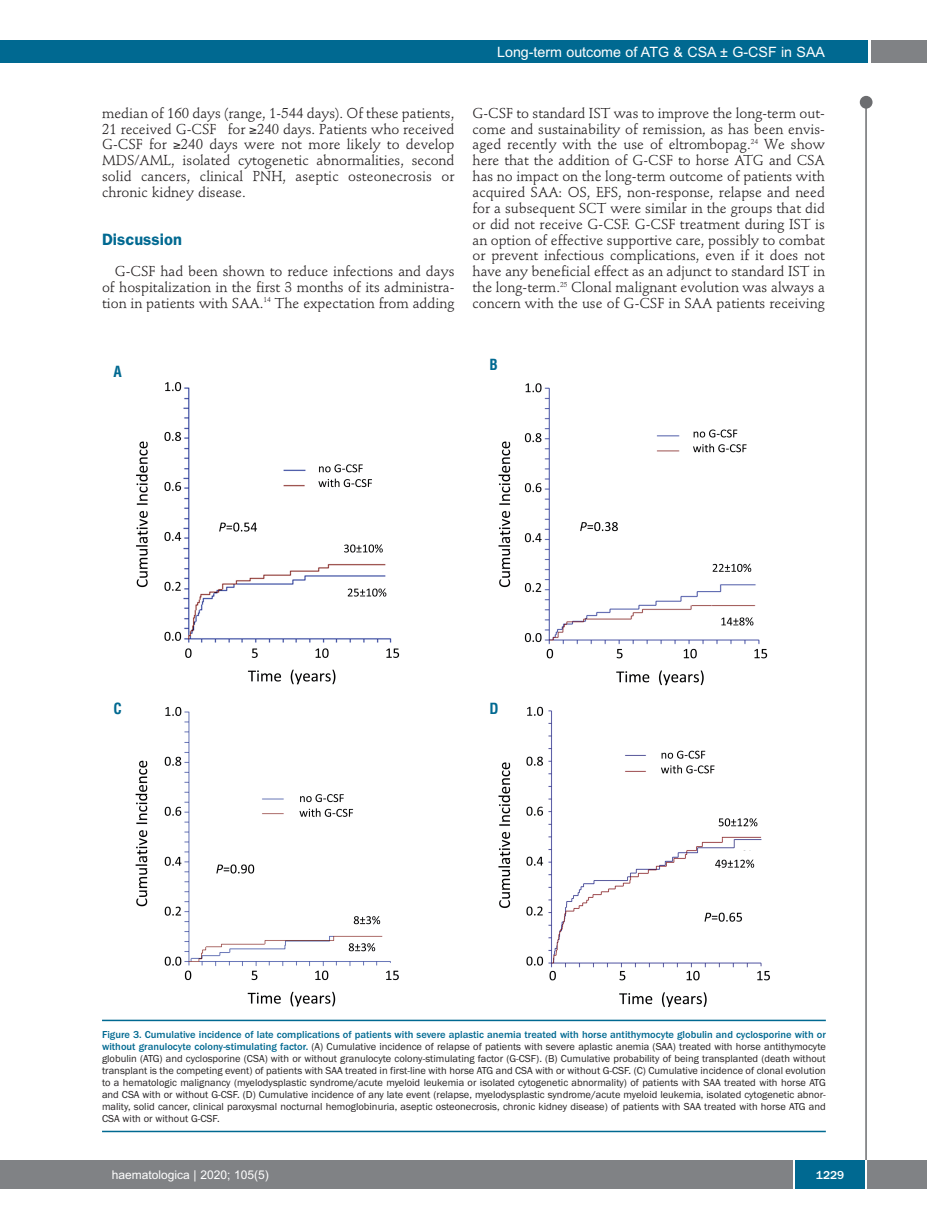
<style>
.page{position:relative;width:927px;height:1225px;background:#fff}
.page>*{position:absolute;margin:0;border:0;box-sizing:border-box;transform-origin:0 0}
.t1{font:600 16.5px "Franklin Gothic";color:#006991}
.t2{font:700 condensed 15px "Helvetica";color:#006991}
.t3{font:14.25px/15.9px "Stempel Schneidler";color:#231f20;text-align:justify}
.t4{font:14.25px "Arial";color:#fff}
.t5{font:12px "Arial";color:#fff}
.t6{font:500 12px "Franklin Gothic";color:#fff}
.t7{font:10.5px/12px "Franklin Gothic";color:#231f20;text-align:justify}
.s1{font-weight:500;color:#006991}
</style>
<div class="page">
<div style="left:860px;top:96px;width:12px;height:13px;background:#6c6d70;border-radius:50%"></div>
<hr style="left:865px;top:98px;width:2px;height:1062px;background:#6c6d70">
<div style="left:871px;top:40px;width:56px;height:22px;background:#808285"></div>
<div style="left:18px;top:40px;width:849px;height:22px;background:#006991"></div>
<div style="left:17px;top:1160px;width:910px;height:28px;background:#808285"></div>
<div style="left:795px;top:1160px;width:70px;height:28px;background:#006991"></div>
<hr style="left:793px;top:1160px;width:2px;height:28px;background:#fff">
<hr style="left:865px;top:1160px;width:2px;height:28px;background:#fff">
<div style="left:0;top:40px;width:19px;height:22px;background:#006991"></div>
<div style="left:0;top:1160px;width:18px;height:28px;background:#808285"></div>
<img style="left:135px;top:382px;width:635px;height:626px">
<hr style="left:102px;top:1019px;width:724px;height:2px;background:#006991">
<hr style="left:102px;top:1130px;width:724px;height:2px;background:#006991">
<h3 class="t4" style="left:497px;top:44px;width:329px">Long-term outcome of ATG &amp; CSA ± G-CSF in SAA</h3>
<p class="t3" style="left:102px;top:106px;width:354px">median of 160 days (range, 1-544 days). Of these patients, 21 received G-CSF for ≥240 days. Patients who received G-CSF for ≥240 days were not more likely to develop MDS/AML, isolated cytogenetic abnormalities, second solid cancers, clinical PNH, aseptic osteonecrosis or chronic kidney disease.</p>
<h1 class="t1" style="left:102px;top:233px;width:81px">Discussion</h1>
<h3 class="t3" style="left:102px;top:265px;width:354px;text-indent:13px">G-CSF had been shown to reduce infections and days of hospitalization in the first 3 months of its administra&shy;tion in patients with SAA.<sup>14</sup> The expectation from adding</h3>
<p class="t3" style="left:472px;top:106px;width:354px">G-CSF to standard IST was to improve the long-term out&shy;come and sustainability of remission, as has been envis&shy;aged recently with the use of eltrombopag.<sup>24</sup> We show here that the addition of G-CSF to horse ATG and CSA has no impact on the long-term outcome of patients with acquired SAA: OS, EFS, non-response, relapse and need for a subsequent SCT were similar in the groups that did or did not receive G-CSF. G-CSF treatment during IST is an option of effective supportive care, possibly to combat or prevent infectious complications, even if it does not have any beneficial effect as an adjunct to standard IST in the long-term.<sup>25</sup> Clonal malignant evolution was always a concern with the use of G-CSF in SAA patients receiving</p>
<h2 class="t2" style="left:114px;top:363px;width:10px">A</h2>
<h2 class="t2" style="left:489px;top:356px;width:10px">B</h2>
<h2 class="t2" style="left:114px;top:700px;width:10px">C</h2>
<h2 class="t2" style="left:489px;top:700px;width:11px">D</h2>
<p class="t7" style="left:102px;top:1028px;width:725px"><span class="s1">Figure 3. Cumulative incidence of late complications of patients with severe aplastic anemia treated with horse antithymocyte globulin and cyclosporine with or without granulocyte colony-stimulating factor.</span> (A) Cumulative incidence of relapse of patients with severe aplastic anemia (SAA) treated with horse antithymocyte globulin (ATG) and cyclosporine (CSA) with or without granulocyte colony-stimulating factor (G-CSF). (B) Cumulative probability of being transplanted (death without transplant is the competing event) of patients with SAA treated in first-line with horse ATG and CSA with or without G-CSF. (C) Cumulative incidence of clonal evolution to a hematologic malignancy (myelodysplastic syndrome/acute myeloid leukemia or isolated cytogenetic abnormality) of patients with SAA treated with horse ATG and CSA with or without G-CSF. (D) Cumulative incidence of any late event (relapse, myelodysplastic syndrome/acute myeloid leukemia, isolated cytogenetic abnor&shy;mality, solid cancer, clinical paroxysmal nocturnal hemoglobinuria, aseptic osteonecrosis, chronic kidney disease) of patients with SAA treated with horse ATG and CSA with or without G-CSF.</p>
<p class="t5" style="left:112px;top:1167px;width:158px">haematologica | 2020; 105(5)</p>
<p class="t6" style="left:816px;top:1167px;width:30px">1229</p>
</div>
